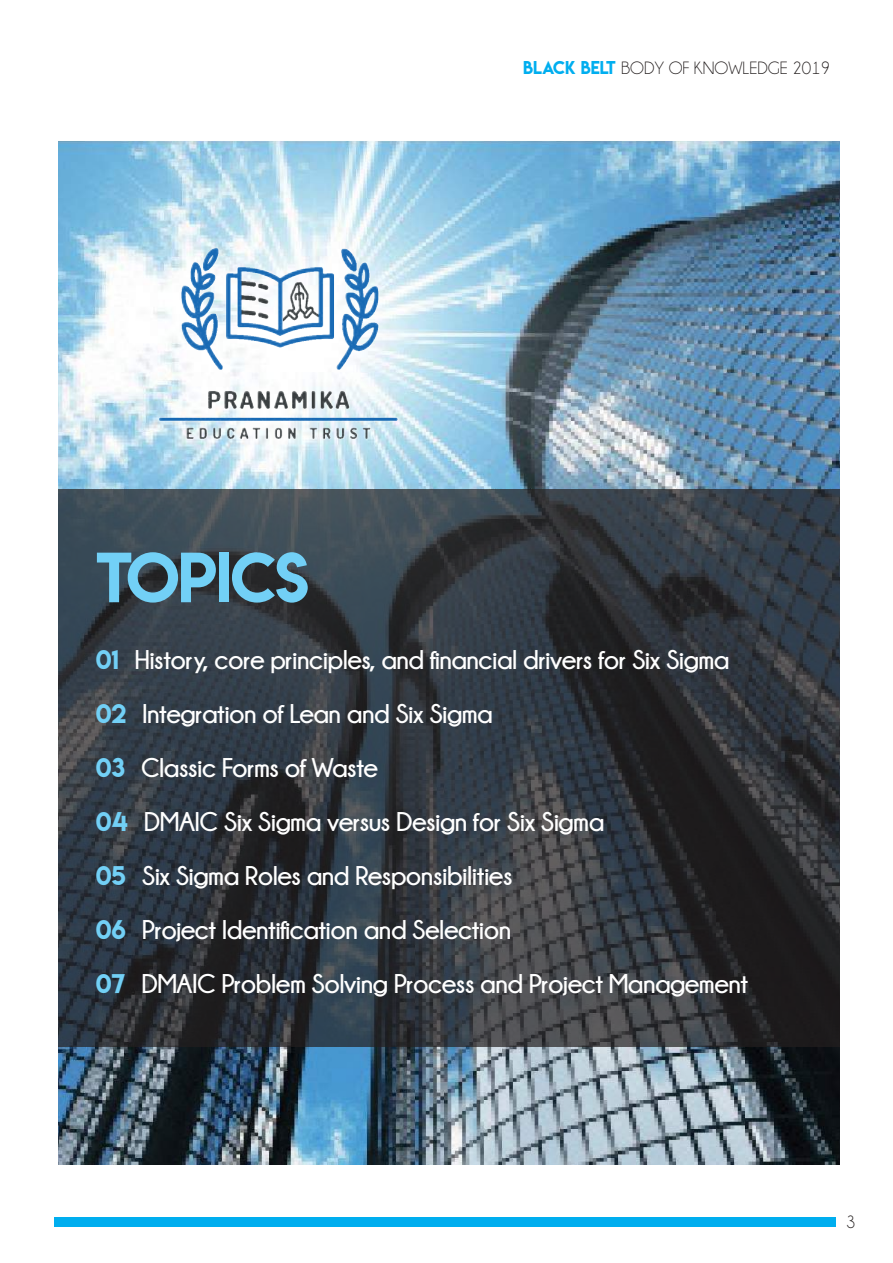
<style>
.page{position:relative;width:893px;height:1263px;background:#fff}
.page>*{position:absolute;margin:0;border:0;box-sizing:border-box;transform-origin:0 0}
.t1{font:63px "Lemon Milk";letter-spacing:-.02em;color:#72d0f6}
.t2{font:700 27px/54px "Champagne&Limousines";letter-spacing:-.02em;color:#fff}
.t3{font:18px "Champagne&Limousines";color:#241f1f}
.s1{font-family:"Lemon Milk";font-size:16.5px;color:#00aeef}
.s2{font-family:"Lemon Milk";font-weight:400;font-size:24px;color:#72d0f6}
</style>
<div class="page">
<div style="left:54px;top:1217px;width:781px;height:9px;background:#00aeef"></div>
<img style="left:58px;top:141px;width:781px;height:1024px">
<svg style="left:58px;top:489px;width:781px;height:557px;background:#32383f"></svg>
<img style="left:137px;top:202px;width:287px;height:286px">
<p class="t3" style="left:523px;top:59px;width:309px"><span class="s1">BLACK BELT</span> BODY OF KNOWLEDGE 2019</p>
<h1 class="t1" style="left:96px;top:533px;width:215px">TOPICS</h1>
<p class="t2" style="left:96px;top:633px;width:654px"><span class="s2">01</span> History, core principles, and financial drivers for Six Sigma <span class="s2">02</span> Integration of Lean and Six Sigma<br><span class="s2">03</span> Classic Forms of Waste<br><span class="s2">04</span> DMAIC Six Sigma versus Design for Six Sigma<br><span class="s2">05</span> Six Sigma Roles and Responsibilities<br><span class="s2">06</span> Project Identification and Selection<br><span class="s2">07</span> DMAIC Problem Solving Process and Project Management</p>
<p class="t3" style="left:846px;top:1212px;width:11px">3</p>
</div>
